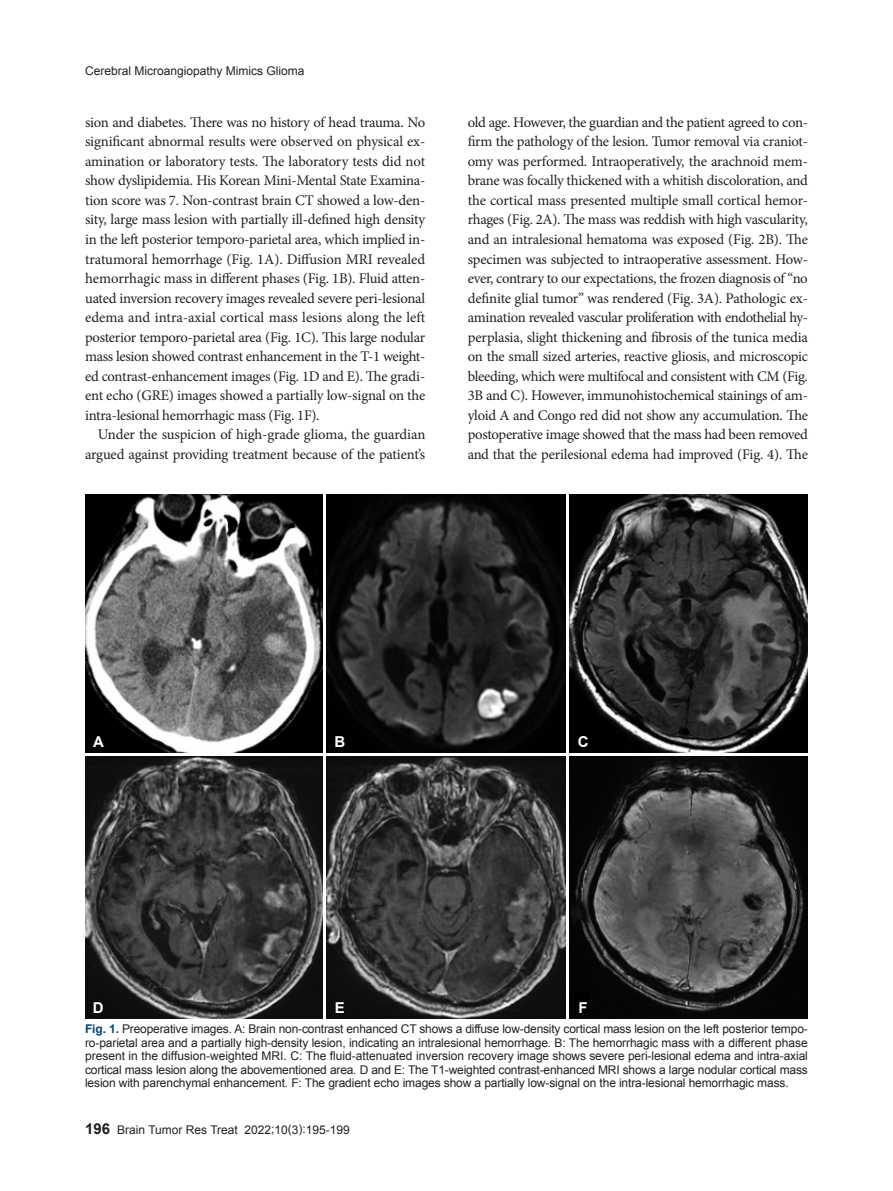
<style>
.page{position:relative;width:893px;height:1191px;background:#fff}
.page>*{position:absolute;margin:0;border:0;box-sizing:border-box;transform-origin:0 0}
.t1{font:700 15px "Arial";color:#fff}
.t2{font:14.7px/19.5px "Minion Pro";letter-spacing:-.015em;color:#231f20;text-align:justify}
.t3{font:12px/13.5px "Arial";color:#231f20;text-align:justify}
.s1{font-weight:700;color:#00457a}
.s2{font-weight:700;font-size:15px}
</style>
<div class="page">
<img style="left:327px;top:757px;width:238px;height:261px">
<img style="left:570px;top:757px;width:238px;height:261px">
<img style="left:85px;top:757px;width:237px;height:261px">
<img style="left:570px;top:494px;width:238px;height:258px">
<img style="left:327px;top:494px;width:238px;height:258px">
<img style="left:85px;top:494px;width:237px;height:258px">
<p class="t3" style="left:85px;top:64px;width:221px">Cerebral Microangiopathy Mimics Glioma</p>
<p class="t2" style="left:85px;top:113px;width:342px">sion and diabetes. There was no history of head trauma. No significant abnormal results were observed on physical ex&shy;amination or laboratory tests. The laboratory tests did not show dyslipidemia. His Korean Mini-Mental State Examina&shy;tion score was 7. Non-contrast brain CT showed a low-den&shy;sity, large mass lesion with partially ill-defined high density in the left posterior temporo-parietal area, which implied in&shy;tratumoral hemorrhage (Fig. 1A). Diffusion MRI revealed hemorrhagic mass in different phases (Fig. 1B). Fluid atten&shy;uated inversion recovery images revealed severe peri-lesional edema and intra-axial cortical mass lesions along the left posterior temporo-parietal area (Fig. 1C). This large nodular mass lesion showed contrast enhancement in the T-1 weight&shy;ed contrast-enhancement images (Fig. 1D and E). The gradi&shy;ent echo (GRE) images showed a partially low-signal on the intra-lesional hemorrhagic mass (Fig. 1F).</p>
<p class="t2" style="left:85px;top:425px;width:342px;text-align:right">Under the suspicion of high-grade glioma, the guardian argued against providing treatment because of the patient’s</p>
<p class="t2" style="left:468px;top:113px;width:342px">old age. However, the guardian and the patient agreed to con&shy;firm the pathology of the lesion. Tumor removal via craniot&shy;omy was performed. Intraoperatively, the arachnoid mem&shy;brane was focally thickened with a whitish discoloration, and the cortical mass presented multiple small cortical hemor&shy;rhages (Fig. 2A). The mass was reddish with high vascularity, and an intralesional hematoma was exposed (Fig. 2B). The specimen was subjected to intraoperative assessment. How&shy;ever, contrary to our expectations, the frozen diagnosis of “no definite glial tumor” was rendered (Fig. 3A). Pathologic ex&shy;amination revealed vascular proliferation with endothelial hy&shy;perplasia, slight thickening and fibrosis of the tunica media on the small sized arteries, reactive gliosis, and microscopic bleeding, which were multifocal and consistent with CM (Fig.<br>3B and C). However, immunohistochemical stainings of am&shy;yloid A and Congo red did not show any accumulation. The postoperative image showed that the mass had been removed and that the perilesional edema had improved (Fig. 4). The</p>
<p class="t1" style="left:93px;top:732px;width:12px">A</p>
<p class="t1" style="left:334px;top:732px;width:12px">B</p>
<p class="t1" style="left:578px;top:732px;width:12px">C</p>
<p class="t1" style="left:578px;top:998px;width:11px">F</p>
<p class="t3" style="left:85px;top:1022px;width:724px"><span class="s1">Fig. 1.</span> Preoperative images. A: Brain non-contrast enhanced CT shows a diffuse low-density cortical mass lesion on the left posterior tempo&shy;ro-parietal area and a partially high-density lesion, indicating an intralesional hemorrhage. B: The hemorrhagic mass with a different phase present in the diffusion-weighted MRI. C: The fluid-attenuated inversion recovery image shows severe peri-lesional edema and intra-axial cortical mass lesion along the abovementioned area. D and E: The T1-weighted contrast-enhanced MRI shows a large nodular cortical mass lesion with parenchymal enhancement. F: The gradient echo images show a partially low-signal on the intra-lesional hemorrhagic mass.</p>
<p class="t1" style="left:93px;top:998px;width:12px">D</p>
<p class="t1" style="left:335px;top:998px;width:12px">E</p>
<p class="t3" style="left:85px;top:1122px;width:266px"><span class="s2">196</span> Brain Tumor Res Treat 2022;10(3):195-199</p>
</div>
